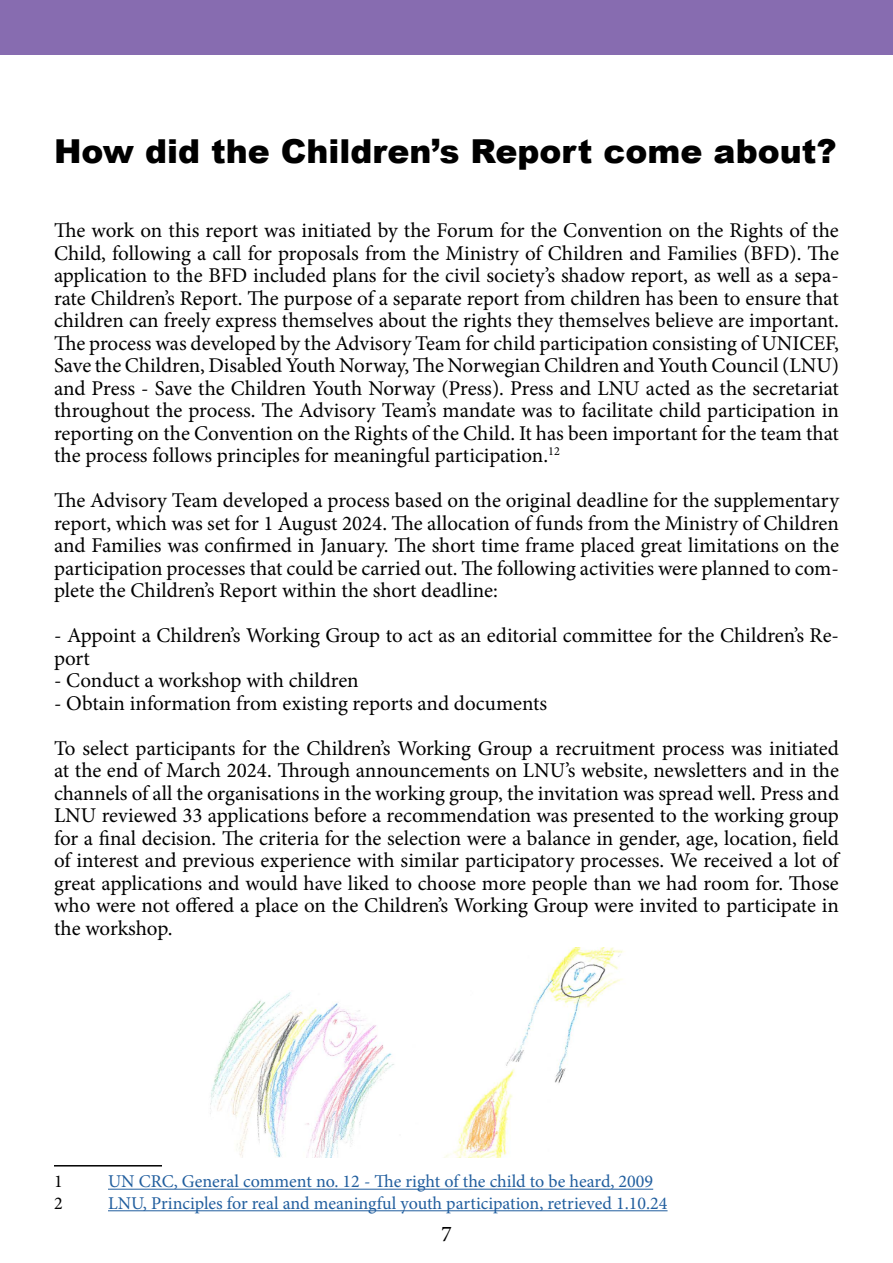
<style>
.page{position:relative;width:893px;height:1263px;background:#fff}
.page>*{position:absolute;margin:0;border:0;box-sizing:border-box;transform-origin:0 0}
.t1{font:900 33px "Arial";color:#000}
.t2{font:22.5px "Minion Pro";color:#000}
.t3{font:21px/22.5px "Minion Pro";color:#000;text-align:justify}
.t4{font:18px "Minion Pro";color:#215e9e}
.t5{font:18px "Minion Pro";color:#000}
</style>
<div class="page">
<div style="left:0;top:0;width:893px;height:54px;background:#876cb0"></div>
<hr style="left:54px;top:1165px;width:108px;height:1px;background:#000">
<hr style="left:108px;top:1189px;width:545px;height:1px;background:#215e9e">
<hr style="left:108px;top:1210px;width:560px;height:1px;background:#215e9e">
<img style="left:210px;top:947px;width:414px;height:211px">
<h1 class="t1" style="left:54px;top:127px;width:784px">How did the Children’s Report come about?</h1>
<p class="t3" style="left:54px;top:219px;width:787px">The work on this report was initiated by the Forum for the Convention on the Rights of the Child, following a call for proposals from the Ministry of Children and Families (BFD). The application to the BFD included plans for the civil society’s shadow report, as well as a sepa&shy;rate Children’s Report. The purpose of a separate report from children has been to ensure that children can freely express themselves about the rights they themselves believe are important.<br>The process was developed by the Advisory Team for child participation consisting of UNICEF, Save the Children, Disabled Youth Norway, The Norwegian Children and Youth Council (LNU) and Press - Save the Children Youth Norway (Press). Press and LNU acted as the secretariat throughout the process. The Advisory Team’s mandate was to facilitate child participation in reporting on the Convention on the Rights of the Child. It has been important for the team that the process follows principles for meaningful participation.<sup>12</sup></p>
<p class="t3" style="left:54px;top:489px;width:786px">The Advisory Team developed a process based on the original deadline for the supplementary report, which was set for 1 August 2024. The allocation of funds from the Ministry of Children and Families was confirmed in January. The short time frame placed great limitations on the participation processes that could be carried out. The following activities were planned to com&shy;plete the Children’s Report within the short deadline:</p>
<p class="t3" style="left:54px;top:624px;width:787px">- Appoint a Children’s Working Group to act as an editorial committee for the Children’s Re&shy;port</p>
<p class="t3" style="left:54px;top:669px;width:306px">- Conduct a workshop with children</p>
<p class="t3" style="left:54px;top:681px;width:786px;line-height:45px">- Obtain information from existing reports and documents<br>To select participants for the Children’s Working Group a recruitment process was initiated</p>
<p class="t3" style="left:54px;top:759px;width:787px">at the end of March 2024. Through announcements on LNU’s website, newsletters and in the channels of all the organisations in the working group, the invitation was spread well. Press and LNU reviewed 33 applications before a recommendation was presented to the working group for a final decision. The criteria for the selection were a balance in gender, age, location, field of interest and previous experience with similar participatory processes. We received a lot of great applications and would have liked to choose more people than we had room for. Those who were not offered a place on the Children’s Working Group were invited to participate in the workshop.</p>
<p class="t5" style="left:54px;top:1169px;width:10px">1</p>
<p class="t4" style="left:108px;top:1169px;width:547px">UN CRC, General comment no. 12 - The right of the child to be heard, 2009</p>
<p class="t5" style="left:54px;top:1191px;width:10px">2</p>
<p class="t4" style="left:108px;top:1191px;width:561px">LNU, Principles for real and meaningful youth participation, retrieved 1.10.24</p>
<p class="t2" style="left:441px;top:1219px;width:12px">7</p>
</div>
